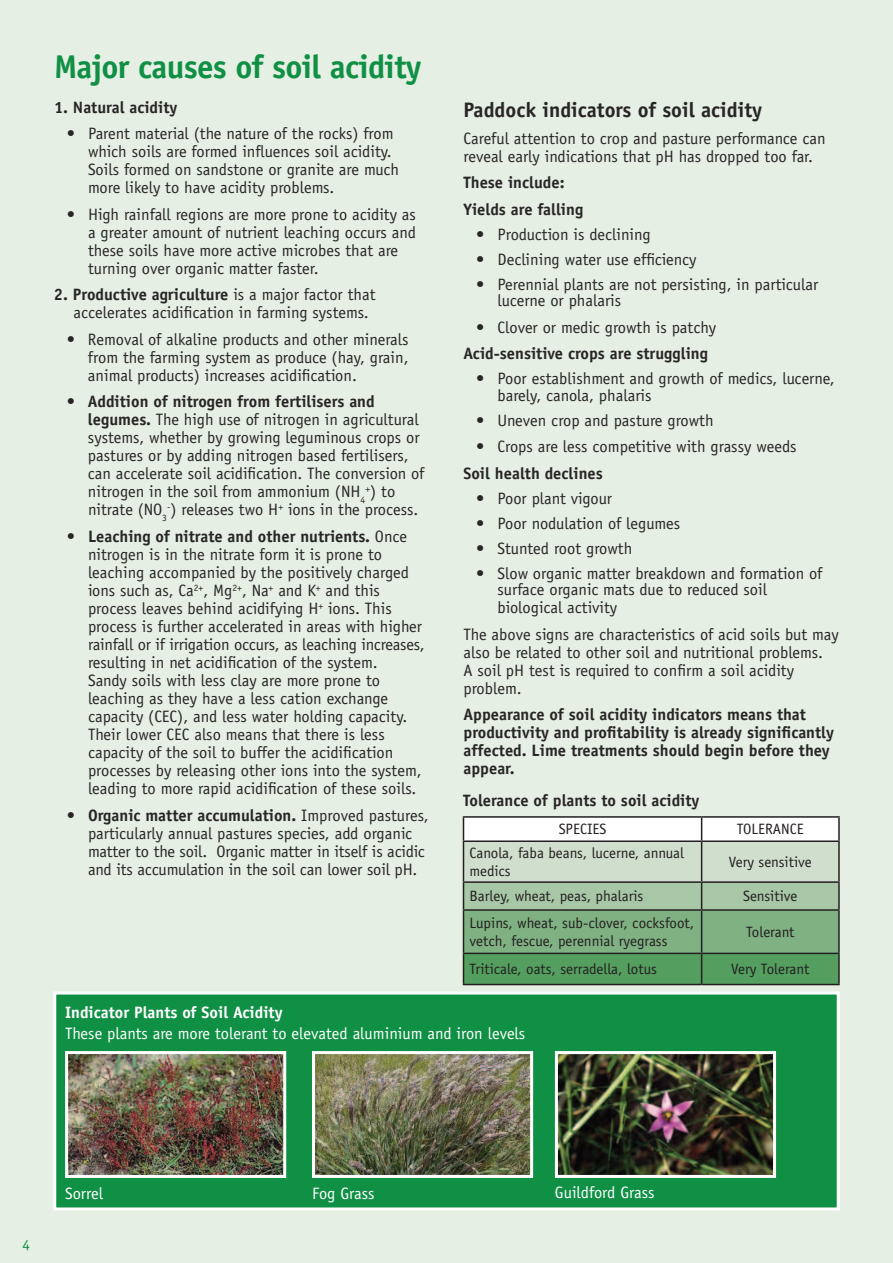
<style>
.page{position:relative;width:893px;height:1263px;background:#fff}
.page>*{position:absolute;margin:0;border:0;box-sizing:border-box;transform-origin:0 0}
.t1{font:700 33px "Officina Sans Std";letter-spacing:-.02em;color:#109045}
.t2{font:700 21px "Officina Sans Std";color:#282526}
.t3{font:16.5px/18px "Officina Sans Std";color:#282526}
.t4{font:700 16.5px/18px "Officina Sans Std";color:#282526}
.t5{font:16.5px "Officina Sans Std";color:#fff}
.t6{font:700 16.5px "Officina Sans Std";color:#fff}
.t7{font:15px/18px "Officina Sans Std";color:#231f20}
.t8{font:15px "Officina Sans Std";color:#109045}
.s1{font-weight:700}
</style>
<div class="page">
<div style="left:0;top:0;width:892px;height:1263px;background:#e6efe4"></div>
<div style="left:53px;top:991px;width:787px;height:219px;background:#109045;border:3px solid #fff"></div>
<hr style="left:463px;top:816px;width:239px;height:2px;background:#231f20">
<hr style="left:702px;top:816px;width:138px;height:2px;background:#231f20">
<hr style="left:838px;top:818px;width:2px;height:22px;background:#231f20">
<hr style="left:702px;top:840px;width:138px;height:2px;background:#231f20">
<hr style="left:838px;top:842px;width:2px;height:39px;background:#231f20">
<hr style="left:702px;top:881px;width:138px;height:2px;background:#231f20">
<svg style="left:463px;top:817px;width:376px;height:167px;background:#9fc2a1"></svg>
<hr style="left:838px;top:883px;width:2px;height:26px;background:#231f20">
<hr style="left:463px;top:909px;width:239px;height:2px;background:#231f20">
<hr style="left:463px;top:911px;width:1px;height:42px;background:#231f20">
<hr style="left:702px;top:909px;width:138px;height:2px;background:#231f20">
<hr style="left:701px;top:911px;width:1px;height:42px;background:#231f20">
<hr style="left:838px;top:911px;width:2px;height:42px;background:#231f20">
<hr style="left:463px;top:953px;width:239px;height:1px;background:#231f20">
<hr style="left:463px;top:954px;width:1px;height:30px;background:#231f20">
<hr style="left:702px;top:953px;width:138px;height:1px;background:#231f20">
<hr style="left:701px;top:954px;width:1px;height:30px;background:#231f20">
<hr style="left:838px;top:954px;width:2px;height:30px;background:#231f20">
<hr style="left:463px;top:984px;width:239px;height:1px;background:#231f20">
<hr style="left:702px;top:984px;width:138px;height:1px;background:#231f20">
<img style="left:69px;top:1055px;width:213px;height:119px">
<div style="left:65px;top:1051px;width:221px;height:127px;border:3px solid #fff"></div>
<img style="left:316px;top:1055px;width:213px;height:119px">
<div style="left:312px;top:1051px;width:221px;height:127px;border:3px solid #fff"></div>
<img style="left:559px;top:1055px;width:213px;height:119px">
<div style="left:555px;top:1051px;width:221px;height:127px;border:3px solid #fff"></div>
<h1 class="t1" style="left:54px;top:46px;width:369px">Major causes of soil acidity</h1>
<p class="t4" style="left:54px;top:98px;width:125px">1. Natural acidity</p>
<p class="t3" style="left:88px;top:125px;width:313px;text-indent:-21px">• Parent material (the nature of the rocks) from which soils are formed influences soil acidity.<br>Soils formed on sandstone or granite are much more likely to have acidity problems.</p>
<p class="t3" style="left:88px;top:205px;width:329px;text-indent:-21px">• High rainfall regions are more prone to acidity as a greater amount of nutrient leaching occurs and these soils have more active microbes that are turning over organic matter faster.</p>
<p class="t3" style="left:73px;top:286px;width:303px;text-indent:-20px"><span class="s1">2. Productive agriculture</span> is a major factor that accelerates acidification in farming systems.</p>
<p class="t3" style="left:88px;top:330px;width:322px;text-align:justify;text-indent:-21px">• Removal of alkaline products and other minerals from the farming system as produce (hay, grain, animal products) increases acidification.</p>
<p class="t3" style="left:88px;top:393px;width:338px;text-indent:-21px"><span class="s1">• Addition of nitrogen from fertilisers and legumes.</span> The high use of nitrogen in agricultural systems, whether by growing leguminous crops or pastures or by adding nitrogen based fertilisers, can accelerate soil acidification. The conversion of nitrogen in the soil from ammonium (NH<sub>4</sub><sup>+</sup>) to nitrate (NO<sub>3</sub><sup>-</sup>) releases two H<sup>+</sup> ions in the process.</p>
<p class="t3" style="left:88px;top:527px;width:338px;text-indent:-21px"><span class="s1">• Leaching of nitrate and other nutrients.</span> Once nitrogen is in the nitrate form it is prone to leaching accompanied by the positively charged ions such as, Ca<sup>2+</sup>, Mg<sup>2+</sup>, Na<sup>+</sup> and K<sup>+</sup> and this process leaves behind acidifying H<sup>+</sup> ions. This process is further accelerated in areas with higher rainfall or if irrigation occurs, as leaching increases, resulting in net acidification of the system.<br>Sandy soils with less clay are more prone to leaching as they have a less cation exchange capacity (CEC), and less water holding capacity.<br>Their lower CEC also means that there is less capacity of the soil to buffer the acidification processes by releasing other ions into the system, leading to more rapid acidification of these soils.</p>
<p class="t3" style="left:88px;top:806px;width:342px;text-indent:-21px"><span class="s1">• Organic matter accumulation.</span> Improved pastures, particularly annual pastures species, add organic matter to the soil. Organic matter in itself is acidic and its accumulation in the soil can lower soil pH.</p>
<p class="t2" style="left:463px;top:97px;width:300px">Paddock indicators of soil acidity</p>
<p class="t3" style="left:463px;top:129px;width:364px">Careful attention to crop and pasture performance can reveal early indications that pH has dropped too far.</p>
<p class="t4" style="left:463px;top:169px;width:121px;line-height:26.5px">These include:<br>Yields are falling</p>
<p class="t3" style="left:476px;top:225px;width:176px">• Production is declining</p>
<p class="t3" style="left:476px;top:250px;width:222px">• Declining water use efficiency</p>
<p class="t3" style="left:497px;top:276px;width:322px;line-height:16.5px;text-indent:-21px">• Perennial plants are not persisting, in particular lucerne or phalaris</p>
<p class="t3" style="left:476px;top:318px;width:241px">• Clover or medic growth is patchy</p>
<p class="t4" style="left:463px;top:344px;width:246px">Acid-sensitive crops are struggling</p>
<p class="t3" style="left:497px;top:370px;width:339px;line-height:16.5px;text-indent:-21px">• Poor establishment and growth of medics, lucerne, barely, canola, phalaris</p>
<p class="t3" style="left:476px;top:411px;width:239px">• Uneven crop and pasture growth</p>
<p class="t3" style="left:476px;top:438px;width:322px">• Crops are less competitive with grassy weeds</p>
<p class="t4" style="left:463px;top:464px;width:141px">Soil health declines</p>
<p class="t3" style="left:476px;top:489px;width:137px">• Poor plant vigour</p>
<p class="t3" style="left:476px;top:514px;width:206px">• Poor nodulation of legumes</p>
<p class="t3" style="left:476px;top:539px;width:158px">• Stunted root growth</p>
<p class="t3" style="left:497px;top:565px;width:326px;line-height:16.5px;text-indent:-21px">• Slow organic matter breakdown and formation of surface organic mats due to reduced soil</p>
<p class="t3" style="left:463px;top:594px;width:377px;line-height:26.5px;text-indent:34px">biological activity<br>The above signs are characteristics of acid soils but may</p>
<p class="t3" style="left:463px;top:643px;width:361px">also be related to other soil and nutritional problems.<br>A soil pH test is required to confirm a soil acidity problem.</p>
<p class="t4" style="left:463px;top:705px;width:372px">Appearance of soil acidity indicators means that productivity and profitability is already significantly affected. Lime treatments should begin before they appear.</p>
<p class="t4" style="left:463px;top:791px;width:238px">Tolerance of plants to soil acidity</p>
<p class="t7" style="left:559px;top:820px;width:49px">SPECIES</p>
<p class="t7" style="left:737px;top:820px;width:68px">TOLERANCE</p>
<p class="t7" style="left:469px;top:844px;width:216px">Canola, faba beans, lucerne, annual medics</p>
<p class="t7" style="left:729px;top:853px;width:85px">Very sensitive</p>
<p class="t7" style="left:469px;top:887px;width:175px">Barley, wheat, peas, phalaris</p>
<p class="t7" style="left:743px;top:887px;width:56px">Sensitive</p>
<p class="t7" style="left:469px;top:914px;width:226px">Lupins, wheat, sub-clover, cocksfoot, vetch, fescue, perennial ryegrass</p>
<p class="t7" style="left:746px;top:923px;width:50px">Tolerant</p>
<p class="t7" style="left:469px;top:960px;width:189px">Triticale, oats, serradella, lotus</p>
<p class="t7" style="left:731px;top:960px;width:80px">Very Tolerant</p>
<p class="t6" style="left:65px;top:1002px;width:219px">Indicator Plants of Soil Acidity</p>
<p class="t5" style="left:65px;top:1024px;width:462px">These plants are more tolerant to elevated aluminium and iron levels</p>
<p class="t8" style="left:22px;top:1236px;width:9px">4</p>
<p class="t5" style="left:65px;top:1184px;width:39px">Sorrel</p>
<p class="t5" style="left:312px;top:1184px;width:64px">Fog Grass</p>
<p class="t5" style="left:555px;top:1182px;width:101px">Guildford Grass</p>
</div>
